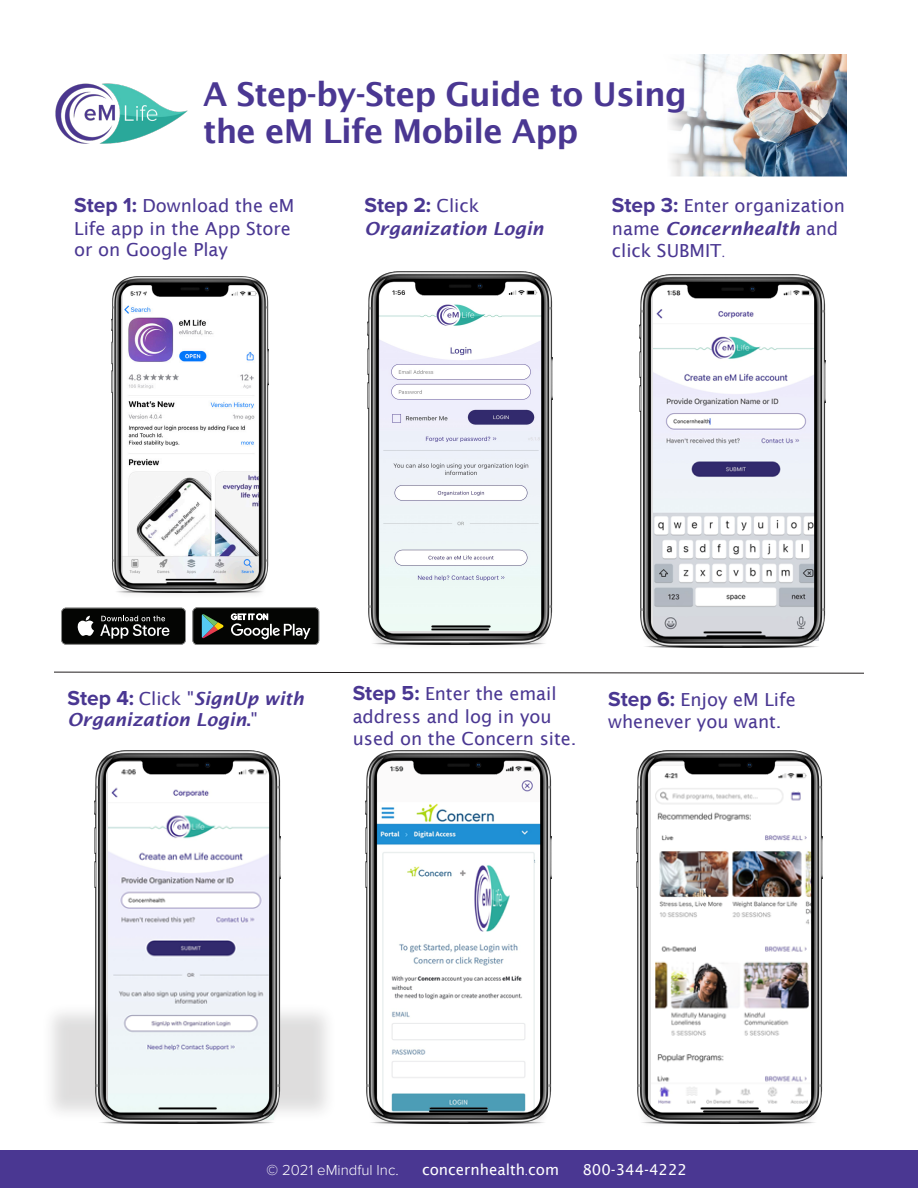
<style>
.page{position:relative;width:918px;height:1188px;background:#fff}
.page>*{position:absolute;margin:0;border:0;box-sizing:border-box;transform-origin:0 0}
.t1{font:600 33px/37.5px "Lucida Sans";letter-spacing:-.02em;color:#4a3792}
.t2{font:700 21px "Proxima Nova";color:#4a3792}
.t3{font:18px/22.2px "Lucida Sans";color:#4a3792}
.t4{font:italic 600 18px/20.2px "Lucida Sans";color:#4a3792}
.t5{font:15px "Lucida Sans";color:#fff}
.t6{font:300 15px "Proxima Nova";color:#fff}
.s1{font-family:"Proxima Nova";font-weight:700;font-size:21px}
.s2{font-family:"Lucida Sans";font-weight:400;font-size:18px}
.s3{font-weight:600;font-style:italic}
.s4{font-family:"Proxima Nova";font-weight:300}
.s5{font-family:"Proxima Nova";font-weight:700;font-style:normal;font-size:21px}
.s6{font-weight:400;font-style:normal}
.s7{font-style:normal}
</style>
<div class="page">
<div style="left:0;top:1150px;width:918px;height:38px;background:#4a3792"></div>
<svg style="left:54px;top:672px;width:810px;height:2px"></svg>
<div style="left:115px;top:283px;width:152px;height:316px;background:#231f20;opacity:.15"></div>
<img style="left:112px;top:276px;width:156px;height:316px">
<svg style="left:61px;top:608px;width:125px;height:37px;background:#2e2f2d"></svg>
<svg style="left:192px;top:607px;width:127px;height:38px;background:#313431"></svg>
<img style="left:55px;top:83px;width:133px;height:61px">
<div style="left:40px;top:1002px;width:297px;height:121px;background:#231f20;opacity:.15"></div>
<img style="left:669px;top:54px;width:177px;height:122px">
<img style="left:366px;top:751px;width:185px;height:373px">
<img style="left:636px;top:751px;width:186px;height:373px">
<img style="left:95px;top:751px;width:186px;height:373px">
<img style="left:367px;top:271px;width:186px;height:373px">
<img style="left:640px;top:275px;width:185px;height:373px">
<p class="t1" style="left:203px;top:75px;width:485px">A Step-by-Step Guide to Using the eM Life Mobile App</p>
<p class="t3" style="left:74px;top:194px;width:222px"><span class="s1">Step 1:</span> Download the eM<br>Life app in the App Store or on Google Play</p>
<p class="t2" style="left:364px;top:193px;width:116px">Step 2: <span class="s2">Click</span></p>
<p class="t4" style="left:364px;top:218px;width:180px">Organization Login</p>
<p class="t3" style="left:612px;top:194px;width:235px;line-height:22.6px"><span class="s1">Step 3:</span> Enter organization name <span class="s3">Concernhealth</span> and click SUBMIT<span class="s4">.</span></p>
<p class="t4" style="left:68px;top:689px;width:238px"><span class="s5">Step 4:</span> <span class="s6">Click "</span>SignUp with<br>Organization Login<span class="s7">.</span><span class="s6">"</span></p>
<p class="t3" style="left:353px;top:683px;width:225px"><span class="s1">Step 5:</span> Enter the email address and log in you used on the Concern site.</p>
<p class="t3" style="left:608px;top:688px;width:189px;line-height:22.8px"><span class="s1">Step 6:</span> Enjoy eM Life whenever you want.</p>
<p class="t6" style="left:267px;top:1161px;width:134px">© 2021 eMindful Inc.</p>
<p class="t5" style="left:422px;top:1161px;width:139px">concernhealth<span class="s4">.</span>com</p>
<p class="t5" style="left:582px;top:1161px;width:106px">800-344-4222</p>
</div>
